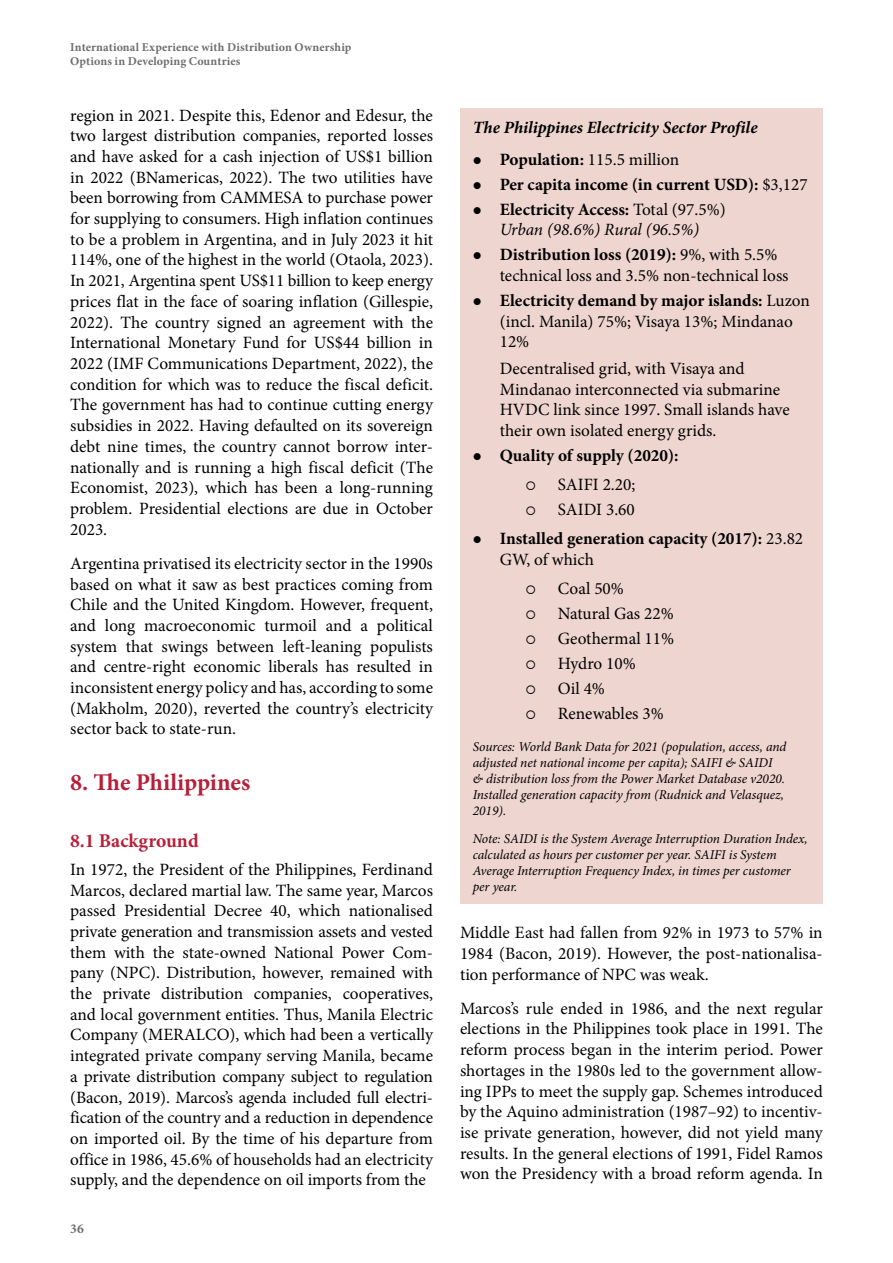
<style>
.page{position:relative;width:893px;height:1263px;background:#fff}
.page>*{position:absolute;margin:0;border:0;box-sizing:border-box;transform-origin:0 0}
.H_1N{font:700 24px "Minion Pro";color:#b71f38}
.H_2N{font:700 19.5px "Minion Pro";color:#b71f38}
.BODY-Text_M{font:17.25px/20.7px "Minion Pro";color:#000;text-align:justify}
.t1{font:700 17.25px/20.7px "Minion Pro";color:#000}
.t2{font:italic 17.25px/20.7px "Minion Pro";letter-spacing:-.01em;color:#000}
.BODY-Text_M-2{font:italic 700 17.25px "Minion Pro";color:#000}
.Table_Source_less_space{font:italic 13.5px/16.2px "Minion Pro";letter-spacing:-.005em;color:#000}
.t3{font:700 13.5px "Minion Pro";color:#6d6e71}
.t4{font:700 12px/14.4px "Minion Pro";letter-spacing:.01em;color:#6d6e71}
.s1{font-weight:700}
.s2{font-weight:400}
.s3{font-weight:700;font-style:normal}
.s4{font-style:normal}
</style>
<div class="page">
<div style="left:460px;top:108px;width:363px;height:796px;background:#eed5cf"></div>
<p class="t4" style="left:70px;top:40px;width:283px">International Experience with Distribution Ownership<br>Options in Developing Countries</p>
<p class="BODY-Text_M" style="left:70px;top:105px;width:364px">region in 2021. Despite this, Edenor and Edesur, the two largest distribution companies, reported losses and have asked for a cash injection of US$1 billion in 2022 (BNamericas, 2022). The two utilities have been borrowing from CAMMESA to purchase power for supplying to consumers. High inflation continues to be a problem in Argentina, and in July 2023 it hit 114%, one of the highest in the world (Otaola, 2023).<br>In 2021, Argentina spent US$11 billion to keep energy prices flat in the face of soaring inflation (Gillespie, 2022). The country signed an agreement with the International Monetary Fund for US$44 billion in 2022 (IMF Communications Department, 2022), the condition for which was to reduce the fiscal deficit.<br>The government has had to continue cutting energy subsidies in 2022. Having defaulted on its sovereign debt nine times, the country cannot borrow inter&shy;nationally and is running a high fiscal deficit (The Economist, 2023), which has been a long-running problem. Presidential elections are due in October 2023.</p>
<p class="BODY-Text_M" style="left:70px;top:553px;width:364px">Argentina privatised its electricity sector in the 1990s based on what it saw as best practices coming from Chile and the United Kingdom. However, frequent, and long macroeconomic turmoil and a political system that swings between left-leaning populists and centre-right economic liberals has resulted in inconsistent energy policy and has, according to some (Makholm, 2020), reverted the country’s electricity sector back to state-run.</p>
<p class="H_1N" style="left:70px;top:766px;width:182px">8. The Philippines</p>
<p class="H_2N" style="left:70px;top:827px;width:130px">8.1 Background</p>
<p class="BODY-Text_M" style="left:70px;top:859px;width:364px">In 1972, the President of the Philippines, Ferdinand Marcos, declared martial law. The same year, Marcos passed Presidential Decree 40, which nationalised private generation and transmission assets and vested them with the state-owned National Power Com&shy;pany (NPC). Distribution, however, remained with the private distribution companies, cooperatives, and local government entities. Thus, Manila Electric Company (MERALCO), which had been a vertically integrated private company serving Manila, became a private distribution company subject to regulation (Bacon, 2019). Marcos’s agenda included full electri&shy;fication of the country and a reduction in dependence on imported oil. By the time of his departure from office in 1986, 45.6% of households had an electricity supply, and the dependence on oil imports from the</p>
<p class="t3" style="left:70px;top:1219px;width:15px">36</p>
<p class="BODY-Text_M-2" style="left:473px;top:115px;width:286px">The Philippines Electricity Sector Profile</p>
<p class="BODY-Text_M" style="left:500px;top:149px;width:181px"><span class="s1">Population:</span> 115.5 million</p>
<p class="t1" style="left:500px;top:174px;width:309px">Per capita income (in current USD): <span class="s2">$3,127</span></p>
<p class="t2" style="left:500px;top:199px;width:227px"><span class="s3">Electricity Access:</span> <span class="s4">Total (97.5%)<br></span>Urban (98.6%) Rural (96.5%)</p>
<p class="BODY-Text_M" style="left:500px;top:244px;width:290px"><span class="s1">Distribution loss (2019):</span> 9%, with 5.5% technical loss and 3.5% non-technical loss</p>
<p class="BODY-Text_M" style="left:500px;top:290px;width:312px;text-align:left"><span class="s1">Electricity demand by major islands:</span> Luzon (incl. Manila) 75%; Visaya 13%; Mindanao<br>12%</p>
<p class="BODY-Text_M" style="left:500px;top:358px;width:292px;text-align:left">Decentralised grid, with Visaya and Mindanao interconnected via submarine HVDC link since 1997. Small islands have their own isolated energy grids.</p>
<p class="t1" style="left:500px;top:445px;width:180px">Quality of supply (2020):</p>
<p class="BODY-Text_M" style="left:558px;top:474px;width:79px">SAIFI 2.20;</p>
<p class="BODY-Text_M" style="left:558px;top:499px;width:79px">SAIDI 3.60</p>
<p class="t1" style="left:500px;top:528px;width:305px">Installed generation capacity (2017): <span class="s2">23.82<br>GW, of which</span></p>
<p class="BODY-Text_M" style="left:558px;top:578px;width:68px">Coal 50%</p>
<p class="BODY-Text_M" style="left:558px;top:603px;width:117px">Natural Gas 22%</p>
<p class="BODY-Text_M" style="left:558px;top:628px;width:118px">Geothermal 11%</p>
<p class="BODY-Text_M" style="left:558px;top:653px;width:80px">Hydro 10%</p>
<p class="BODY-Text_M" style="left:558px;top:678px;width:49px">Oil 4%</p>
<p class="BODY-Text_M" style="left:558px;top:703px;width:108px">Renewables 3%</p>
<p class="Table_Source_less_space" style="left:473px;top:738px;width:315px">Sources: World Bank Data for 2021 (population, access, and adjusted net national income per capita); SAIFI &amp; SAIDI<br>&amp; distribution loss from the Power Market Database v2020.<br>Installed generation capacity from (Rudnick and Velasquez, 2019).</p>
<p class="Table_Source_less_space" style="left:473px;top:830px;width:337px">Note: SAIDI is the System Average Interruption Duration Index, calculated as hours per customer per year. SAIFI is System Average Interruption Frequency Index, in times per customer per year.</p>
<p class="BODY-Text_M" style="left:460px;top:922px;width:364px">Middle East had fallen from 92% in 1973 to 57% in 1984 (Bacon, 2019). However, the post-nationalisa&shy;tion performance of NPC was weak.</p>
<p class="BODY-Text_M" style="left:460px;top:998px;width:364px">Marcos’s rule ended in 1986, and the next regular elections in the Philippines took place in 1991. The reform process began in the interim period. Power shortages in the 1980s led to the government allow&shy;ing IPPs to meet the supply gap. Schemes introduced by the Aquino administration (1987–92) to incentiv&shy;ise private generation, however, did not yield many results. In the general elections of 1991, Fidel Ramos won the Presidency with a broad reform agenda. In</p>
</div>
